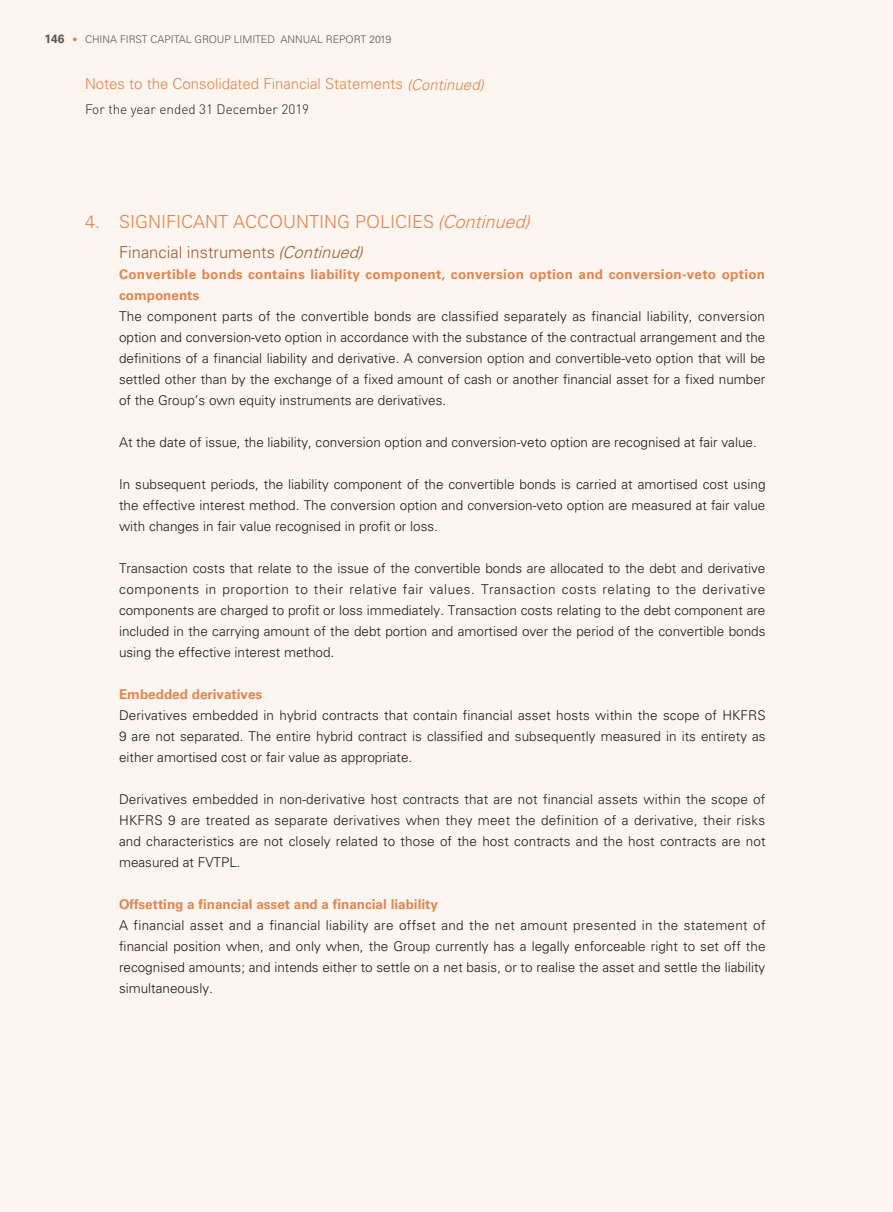
<style>
.page{position:relative;width:893px;height:1212px;background:#fdf5ef}
.page>*{position:absolute;margin:0;border:0;box-sizing:border-box;transform-origin:0 0}
.t1{font:300 18px "Univers LT Std";color:#e1864f}
.t2{font:300 16.5px "Univers LT Std";color:#a15e36}
.t3{font:300 15px "Univers LT Std";color:#e1864f}
.t4{font:300 13.5px/21px "Univers LT Std";color:#231916;text-align:justify}
.t5{font:700 13.5px/21px "Univers LT Std";letter-spacing:.02em;color:#e1864f}
.t6{font:700 13.5px "Univers LT Std";color:#e1864f}
.t7{font:300 13.5px "DIN";color:#231916}
.t8{font:700 12px "Univers LT Std";color:#595857}
.t9{font:300 10.5px "Univers LT Std";color:#595857}
.s1{font-style:italic}
</style>
<div class="page">
<svg style="left:73px;top:38px;width:4px;height:3px"></svg>
<p class="t8" style="left:45px;top:32px;width:22px">146</p>
<p class="t9" style="left:85px;top:33px;width:308px">CHINA FIRST CAPITAL GROUP LIMITED ANNUAL REPORT 2019</p>
<p class="t3" style="left:85px;top:75px;width:400px">Notes to the Consolidated Financial Statements <span class="s1">(Continued)</span></p>
<p class="t7" style="left:85px;top:100px;width:226px">For the year ended 31 December 2019</p>
<h1 class="t1" style="left:85px;top:210px;width:452px">4. SIGNIFICANT ACCOUNTING POLICIES <span class="s1">(Continued)</span></h1>
<p class="t2" style="left:119px;top:242px;width:250px">Financial instruments <span class="s1">(Continued)</span></p>
<p class="t5" style="left:119px;top:263px;width:648px">Convertible bonds contains liability component, conversion option and conversion-veto option components</p>
<p class="t4" style="left:119px;top:305px;width:648px">The component parts of the convertible bonds are classified separately as financial liability, conversion option and conversion-veto option in accordance with the substance of the contractual arrangement and the definitions of a financial liability and derivative. A conversion option and convertible-veto option that will be settled other than by the exchange of a fixed amount of cash or another financial asset for a fixed number of the Group’s own equity instruments are derivatives.</p>
<p class="t4" style="left:119px;top:431px;width:639px">At the date of issue, the liability, conversion option and conversion-veto option are recognised at fair value.</p>
<p class="t4" style="left:119px;top:473px;width:648px">In subsequent periods, the liability component of the convertible bonds is carried at amortised cost using the effective interest method. The conversion option and conversion-veto option are measured at fair value with changes in fair value recognised in profit or loss.</p>
<p class="t4" style="left:119px;top:557px;width:648px">Transaction costs that relate to the issue of the convertible bonds are allocated to the debt and derivative components in proportion to their relative fair values. Transaction costs relating to the derivative components are charged to profit or loss immediately. Transaction costs relating to the debt component are included in the carrying amount of the debt portion and amortised over the period of the convertible bonds using the effective interest method.</p>
<p class="t6" style="left:119px;top:686px;width:145px">Embedded derivatives</p>
<p class="t4" style="left:119px;top:704px;width:648px">Derivatives embedded in hybrid contracts that contain financial asset hosts within the scope of HKFRS 9 are not separated. The entire hybrid contract is classified and subsequently measured in its entirety as either amortised cost or fair value as appropriate.</p>
<p class="t4" style="left:119px;top:788px;width:648px">Derivatives embedded in non-derivative host contracts that are not financial assets within the scope of HKFRS 9 are treated as separate derivatives when they meet the definition of a derivative, their risks and characteristics are not closely related to those of the host contracts and the host contracts are not measured at FVTPL.</p>
<p class="t6" style="left:119px;top:896px;width:320px">Offsetting a financial asset and a financial liability</p>
<p class="t4" style="left:119px;top:914px;width:648px">A financial asset and a financial liability are offset and the net amount presented in the statement of financial position when, and only when, the Group currently has a legally enforceable right to set off the recognised amounts; and intends either to settle on a net basis, or to realise the asset and settle the liability simultaneously.</p>
</div>
